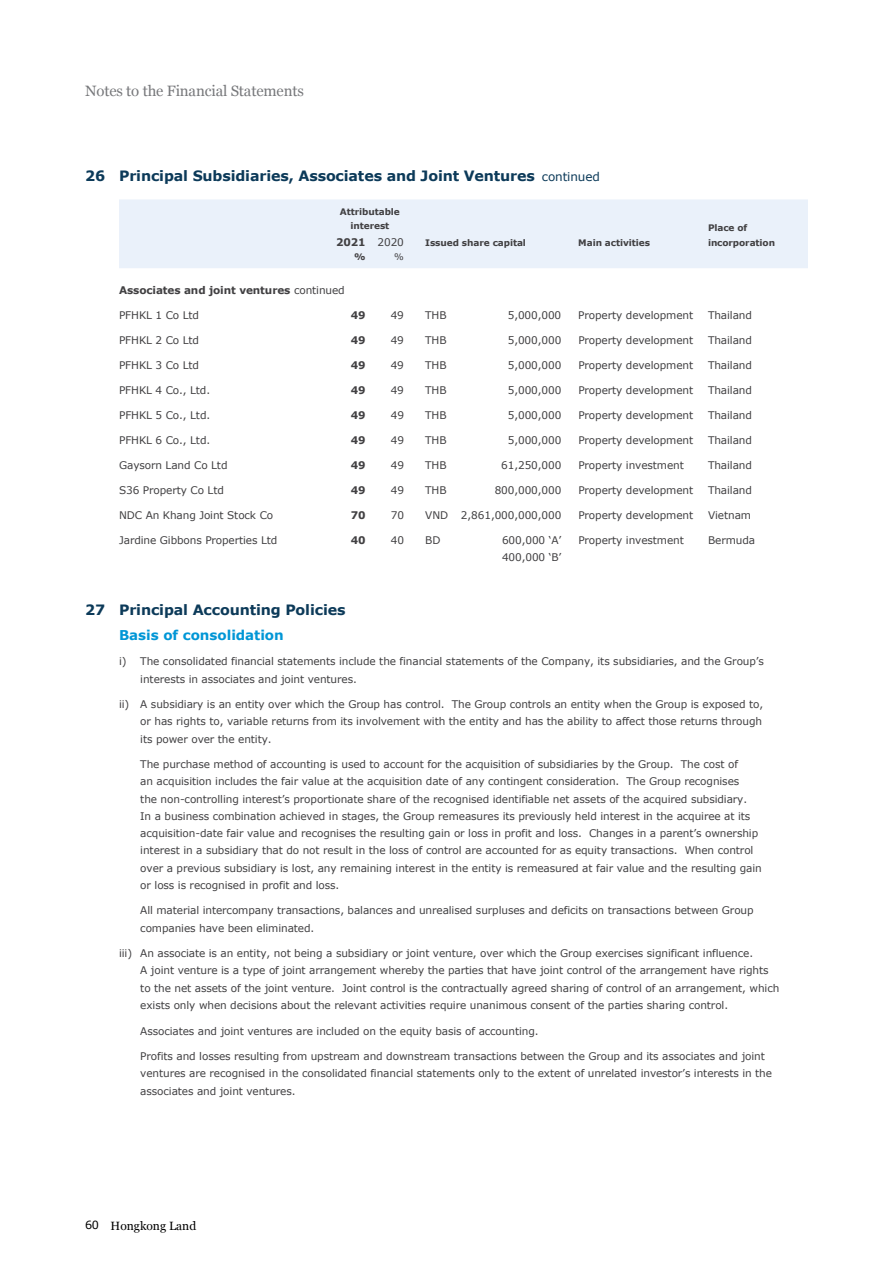
<style>
.page{position:relative;width:893px;height:1263px;background:#fff}
.page>*{position:absolute;margin:0;border:0;box-sizing:border-box;transform-origin:0 0}
.t1{font:15px "Georgia";letter-spacing:-.01em;color:#77787b}
.t2{font:700 14.25px "Verdana";letter-spacing:-.01em;color:#0c3a59}
.t3{font:700 13.5px "Verdana";letter-spacing:-.005em;color:#0096d6}
.t4{font:12px "Georgia";color:#000}
.t5{font:10.5px/17.2px "Verdana";letter-spacing:-.01em;color:#414042}
.t6{font:700 10.5px "Verdana";letter-spacing:-.01em;color:#414042}
.t7{font:700 9px/14.2px "Verdana";letter-spacing:-.01em;color:#414042;text-align:center}
.t8{font:9px "Verdana";color:#414042}
.s1{font-weight:400;font-size:12px}
.s2{font-weight:400}
.s3{font-family:"Verdana";font-size:11.25px}
</style>
<div class="page">
<div style="left:119px;top:199px;width:689px;height:69px;background:#eaf1fa"></div>
<h1 class="t1" style="left:85px;top:80px;width:220px">Notes to the Financial Statements</h1>
<h2 class="t2" style="left:85px;top:167px;width:516px">26 Principal Subsidiaries, Associates and Joint Ventures <span class="s1">continued</span></h2>
<p class="t7" style="left:340px;top:204px;width:61px">Attributable interest</p>
<p class="t7" style="left:708px;top:221px;width:41px">Place of</p>
<p class="t6" style="left:336px;top:235px;width:69px">2021 <span class="s2">2020</span></p>
<p class="t7" style="left:708px;top:235px;width:69px">incorporation</p>
<p class="t7" style="left:354px;top:249px;width:13px">%</p>
<p class="t8" style="left:394px;top:251px;width:11px">%</p>
<p class="t6" style="left:119px;top:283px;width:227px">Associates and joint ventures <span class="s2">continued</span></p>
<p class="t5" style="left:119px;top:307px;width:81px">PFHKL 1 Co Ltd</p>
<p class="t6" style="left:351px;top:308px;width:16px">49</p>
<p class="t5" style="left:391px;top:307px;width:15px">49</p>
<p class="t5" style="left:425px;top:307px;width:23px">THB</p>
<p class="t5" style="left:508px;top:307px;width:55px">5,000,000</p>
<p class="t5" style="left:578px;top:307px;width:116px">Property development</p>
<p class="t5" style="left:708px;top:307px;width:45px">Thailand</p>
<p class="t5" style="left:119px;top:332px;width:81px">PFHKL 2 Co Ltd</p>
<p class="t6" style="left:351px;top:333px;width:16px">49</p>
<p class="t5" style="left:391px;top:332px;width:15px">49</p>
<p class="t5" style="left:425px;top:332px;width:23px">THB</p>
<p class="t5" style="left:508px;top:332px;width:55px">5,000,000</p>
<p class="t5" style="left:578px;top:332px;width:116px">Property development</p>
<p class="t5" style="left:708px;top:332px;width:45px">Thailand</p>
<p class="t5" style="left:119px;top:357px;width:81px">PFHKL 3 Co Ltd</p>
<p class="t6" style="left:351px;top:358px;width:16px">49</p>
<p class="t5" style="left:391px;top:357px;width:15px">49</p>
<p class="t5" style="left:425px;top:357px;width:23px">THB</p>
<p class="t5" style="left:508px;top:357px;width:55px">5,000,000</p>
<p class="t5" style="left:578px;top:357px;width:116px">Property development</p>
<p class="t5" style="left:708px;top:357px;width:45px">Thailand</p>
<p class="t5" style="left:119px;top:382px;width:93px">PFHKL 4 Co., Ltd.</p>
<p class="t6" style="left:351px;top:383px;width:16px">49</p>
<p class="t5" style="left:391px;top:382px;width:15px">49</p>
<p class="t5" style="left:425px;top:382px;width:23px">THB</p>
<p class="t5" style="left:508px;top:382px;width:55px">5,000,000</p>
<p class="t5" style="left:578px;top:382px;width:116px">Property development</p>
<p class="t5" style="left:708px;top:382px;width:45px">Thailand</p>
<p class="t5" style="left:119px;top:407px;width:93px">PFHKL 5 Co., Ltd.</p>
<p class="t6" style="left:351px;top:408px;width:16px">49</p>
<p class="t5" style="left:391px;top:407px;width:15px">49</p>
<p class="t5" style="left:425px;top:407px;width:23px">THB</p>
<p class="t5" style="left:508px;top:407px;width:55px">5,000,000</p>
<p class="t5" style="left:578px;top:407px;width:116px">Property development</p>
<p class="t5" style="left:708px;top:407px;width:45px">Thailand</p>
<p class="t5" style="left:119px;top:432px;width:93px">PFHKL 6 Co., Ltd.</p>
<p class="t6" style="left:351px;top:433px;width:16px">49</p>
<p class="t5" style="left:391px;top:432px;width:15px">49</p>
<p class="t5" style="left:425px;top:432px;width:23px">THB</p>
<p class="t5" style="left:508px;top:432px;width:55px">5,000,000</p>
<p class="t5" style="left:578px;top:432px;width:116px">Property development</p>
<p class="t5" style="left:708px;top:432px;width:45px">Thailand</p>
<p class="t5" style="left:119px;top:457px;width:110px">Gaysorn Land Co Ltd</p>
<p class="t6" style="left:351px;top:458px;width:16px">49</p>
<p class="t5" style="left:391px;top:457px;width:15px">49</p>
<p class="t5" style="left:425px;top:457px;width:23px">THB</p>
<p class="t5" style="left:501px;top:457px;width:62px">61,250,000</p>
<p class="t5" style="left:578px;top:457px;width:107px">Property investment</p>
<p class="t5" style="left:708px;top:457px;width:45px">Thailand</p>
<p class="t5" style="left:119px;top:482px;width:106px">S36 Property Co Ltd</p>
<p class="t6" style="left:351px;top:483px;width:16px">49</p>
<p class="t5" style="left:391px;top:482px;width:15px">49</p>
<p class="t5" style="left:425px;top:482px;width:23px">THB</p>
<p class="t5" style="left:495px;top:482px;width:68px">800,000,000</p>
<p class="t5" style="left:578px;top:482px;width:116px">Property development</p>
<p class="t5" style="left:708px;top:482px;width:45px">Thailand</p>
<p class="t5" style="left:119px;top:507px;width:156px">NDC An Khang Joint Stock Co</p>
<p class="t6" style="left:351px;top:509px;width:16px">70</p>
<p class="t5" style="left:391px;top:507px;width:15px">70</p>
<p class="t5" style="left:425px;top:507px;width:138px">VND 2,861,000,000,000</p>
<p class="t5" style="left:578px;top:507px;width:116px">Property development</p>
<p class="t5" style="left:708px;top:507px;width:44px">Vietnam</p>
<p class="t5" style="left:119px;top:532px;width:160px">Jardine Gibbons Properties Ltd</p>
<p class="t6" style="left:351px;top:534px;width:16px">40</p>
<p class="t5" style="left:391px;top:532px;width:15px">40</p>
<p class="t5" style="left:425px;top:532px;width:17px">BD</p>
<p class="t5" style="left:502px;top:532px;width:61px">600,000 ‘A’</p>
<p class="t5" style="left:578px;top:532px;width:107px">Property investment</p>
<p class="t5" style="left:708px;top:532px;width:49px">Bermuda</p>
<p class="t5" style="left:502px;top:548px;width:61px">400,000 ‘B’</p>
<p class="t7" style="left:425px;top:235px;width:102px">Issued share capital</p>
<p class="t7" style="left:578px;top:235px;width:73px">Main activities</p>
<h2 class="t2" style="left:85px;top:601px;width:262px">27 Principal Accounting Policies</h2>
<p class="t3" style="left:119px;top:626px;width:166px">Basis of consolidation</p>
<p class="t5" style="left:140px;top:653px;width:625px;text-indent:-21px">i) The consolidated financial statements include the financial statements of the Company, its subsidiaries, and the Group’s interests in associates and joint ventures.</p>
<p class="t5" style="left:140px;top:696px;width:624px;text-align:justify;text-indent:-21px">ii) A subsidiary is an entity over which the Group has control. The Group controls an entity when the Group is exposed to, or has rights to, variable returns from its involvement with the entity and has the ability to affect those returns through its power over the entity.</p>
<p class="t5" style="left:140px;top:756px;width:623px">The purchase method of accounting is used to account for the acquisition of subsidiaries by the Group. The cost of<br>an acquisition includes the fair value at the acquisition date of any contingent consideration. The Group recognises<br>the non-controlling interest’s proportionate share of the recognised identifiable net assets of the acquired subsidiary.<br>In a business combination achieved in stages, the Group remeasures its previously held interest in the acquiree at its acquisition-date fair value and recognises the resulting gain or loss in profit and loss. Changes in a parent’s ownership interest in a subsidiary that do not result in the loss of control are accounted for as equity transactions. When control over a previous subsidiary is lost, any remaining interest in the entity is remeasured at fair value and the resulting gain or loss is recognised in profit and loss.</p>
<p class="t5" style="left:140px;top:902px;width:615px">All material intercompany transactions, balances and unrealised surpluses and deficits on transactions between Group companies have been eliminated.</p>
<p class="t5" style="left:140px;top:945px;width:641px;text-indent:-21px">iii) An associate is an entity, not being a subsidiary or joint venture, over which the Group exercises significant influence.<br>A joint venture is a type of joint arrangement whereby the parties that have joint control of the arrangement have rights to the net assets of the joint venture. Joint control is the contractually agreed sharing of control of an arrangement, which exists only when decisions about the relevant activities require unanimous consent of the parties sharing control.</p>
<p class="t5" style="left:140px;top:1022px;width:400px">Associates and joint ventures are included on the equity basis of accounting.</p>
<p class="t5" style="left:140px;top:1048px;width:633px">Profits and losses resulting from upstream and downstream transactions between the Group and its associates and joint ventures are recognised in the consolidated financial statements only to the extent of unrelated investor’s interests in the associates and joint ventures.</p>
<p class="t4" style="left:85px;top:1216px;width:113px"><span class="s3">60</span> Hongkong Land</p>
</div>
